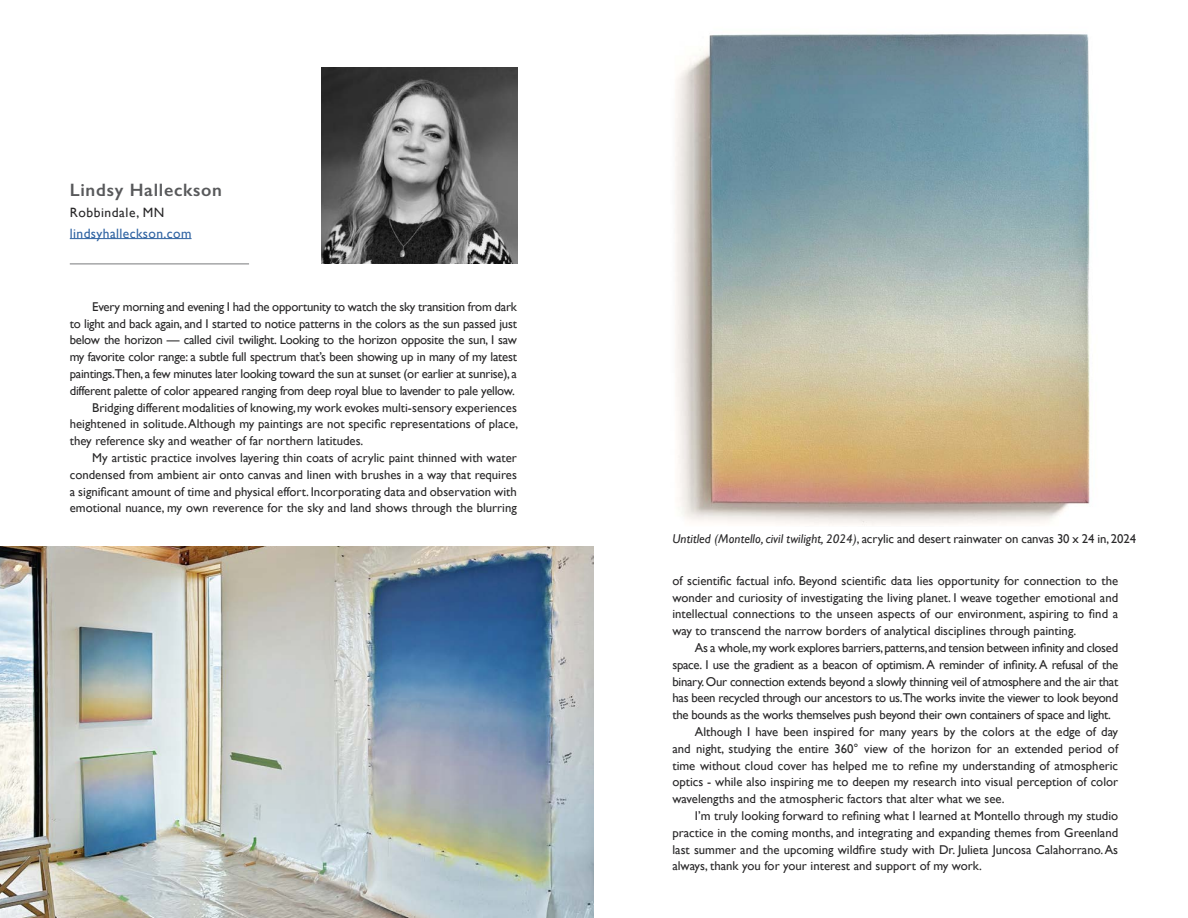
<style>
.page{position:relative;width:1188px;height:918px;background:#fff}
.page>*{position:absolute;margin:0;border:0;box-sizing:border-box;transform-origin:0 0}
.t1{font:600 18px "Gill Sans";letter-spacing:.04em;color:#58595b}
.t2{font:13.5px "Gill Sans";letter-spacing:.03em;color:#2f63a2}
.t3{font:13.5px "Gill Sans";letter-spacing:.04em;color:#292829}
.t4{font:12.75px/16.8px "Gill Sans";color:#292829;text-align:justify}
.s1{font-style:italic}
</style>
<div class="page">
<img style="left:321px;top:67px;width:197px;height:197px">
<hr style="left:70px;top:263px;width:179px;height:2px;background:#58595b">
<img style="left:675px;top:34px;width:415px;height:492px">
<hr style="left:70px;top:238px;width:122px;height:1px;background:#2f63a2">
<img style="left:0;top:546px;width:594px;height:372px">
<p class="t1" style="left:70px;top:179px;width:154px">Lindsy Halleckson</p>
<p class="t3" style="left:70px;top:204px;width:96px">Robbindale, MN</p>
<p class="t2" style="left:70px;top:225px;width:123px">lindsyhalleckson.com</p>
<p class="t4" style="left:70px;top:298px;width:449px;text-indent:22px">Every morning and evening I had the opportunity to watch the sky transition from dark to light and back again, and I started to notice patterns in the colors as the sun passed just below the horizon — called civil twilight. Looking to the horizon opposite the sun, I saw my favorite color range: a subtle full spectrum that’s been showing up in many of my latest paintings.Then, a few minutes later looking toward the sun at sunset (or earlier at sunrise), a different palette of color appeared ranging from deep royal blue to lavender to pale yellow.</p>
<p class="t4" style="left:70px;top:399px;width:450px;text-indent:22px">Bridging different modalities of knowing, my work evokes multi-sensory experiences heightened in solitude. Although my paintings are not specific representations of place, they reference sky and weather of far northern latitudes.</p>
<p class="t4" style="left:70px;top:449px;width:449px;text-indent:22px">My artistic practice involves layering thin coats of acrylic paint thinned with water condensed from ambient air onto canvas and linen with brushes in a way that requires a significant amount of time and physical effort. Incorporating data and observation with emotional nuance, my own reverence for the sky and land shows through the blurring</p>
<p class="t4" style="left:672px;top:530px;width:465px"><span class="s1">Untitled (Montello, civil twilight, 2024)</span>, acrylic and desert rainwater on canvas 30 x 24 in, 2024</p>
<p class="t4" style="left:672px;top:572px;width:447px">of scientific factual info. Beyond scientific data lies opportunity for connection to the wonder and curiosity of investigating the living planet. I weave together emotional and intellectual connections to the unseen aspects of our environment, aspiring to find a way to transcend the narrow borders of analytical disciplines through painting.</p>
<p class="t4" style="left:672px;top:639px;width:447px;text-indent:22px">As a whole, my work explores barriers, patterns, and tension between infinity and closed space. I use the gradient as a beacon of optimism. A reminder of infinity. A refusal of the binary. Our connection extends beyond a slowly thinning veil of atmosphere and the air that has been recycled through our ancestors to us.The works invite the viewer to look beyond the bounds as the works themselves push beyond their own containers of space and light.</p>
<p class="t4" style="left:672px;top:723px;width:447px;text-indent:22px">Although I have been inspired for many years by the colors at the edge of day and night, studying the entire 360° view of the horizon for an extended period of time without cloud cover has helped me to refine my understanding of atmospheric optics - while also inspiring me to deepen my research into visual perception of color wavelengths and the atmospheric factors that alter what we see.</p>
<p class="t4" style="left:672px;top:807px;width:447px;text-indent:22px">I’m truly looking forward to refining what I learned at Montello through my studio practice in the coming months, and integrating and expanding themes from Greenland last summer and the upcoming wildfire study with Dr. Julieta Juncosa Calahorrano. As always, thank you for your interest and support of my work.</p>
</div>
